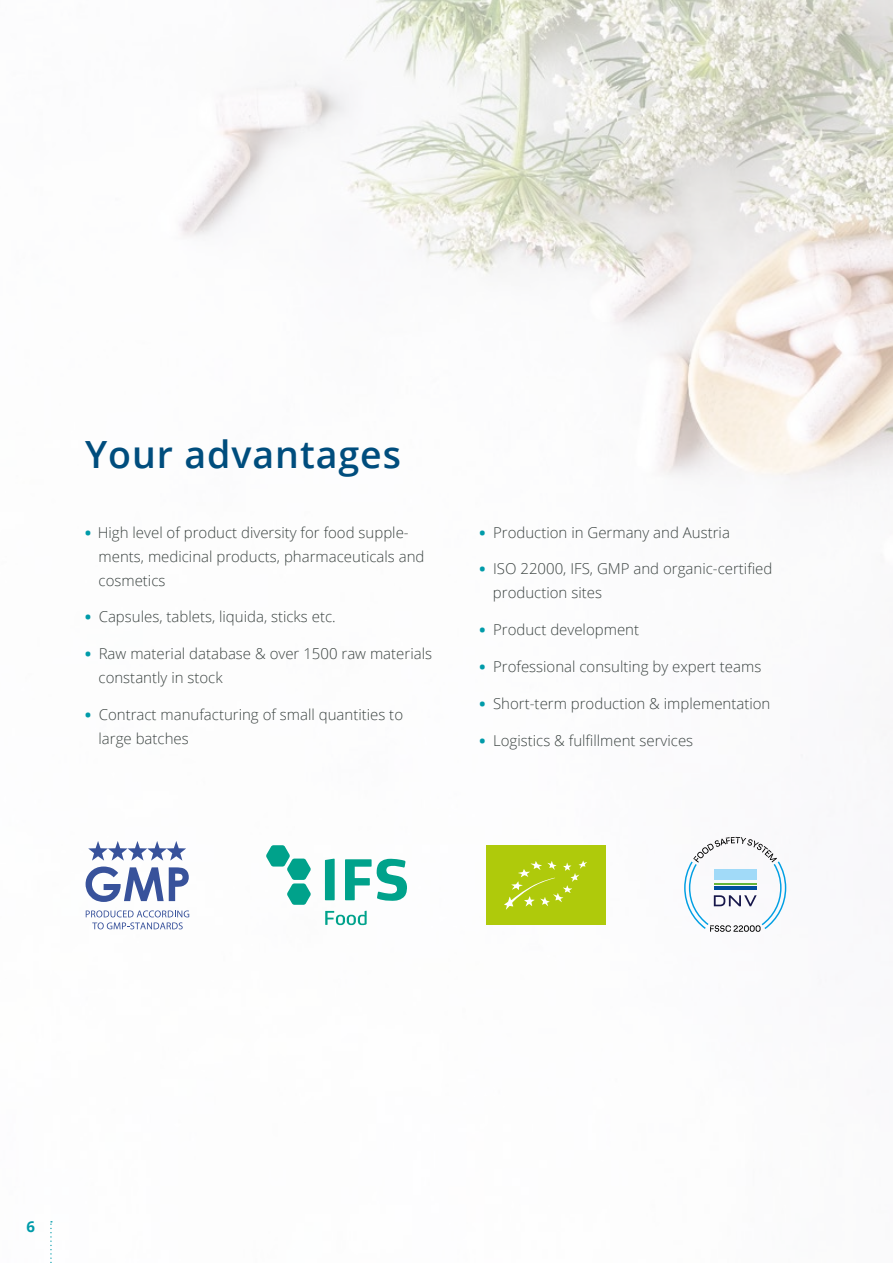
<style>
.page{position:relative;width:893px;height:1263px;background:#fff}
.page>*{position:absolute;margin:0;border:0;box-sizing:border-box;transform-origin:0 0}
.t1{font:600 37.5px "Open Sans";letter-spacing:.025em;color:#004d7d}
.t2{font:300 15px/24px "Open Sans";color:#3d4543}
.t3{font:700 15px "Open Sans";color:#009ba9}
.s1{font-weight:800;font-size:14.1px;color:#009ba9}
</style>
<div class="page">
<img style="left:52px;top:0;width:841px;height:1223px">
<svg style="left:50px;top:1221px;width:2px;height:42px"></svg>
<div style="left:486px;top:845px;width:119px;height:80px;background:#afca0b"></div>
<svg style="left:504px;top:860px;width:83px;height:50px"></svg>
<svg style="left:684px;top:837px;width:102px;height:95px"></svg>
<svg style="left:266px;top:845px;width:45px;height:60px"></svg>
<svg style="left:325px;top:859px;width:10px;height:41px"></svg>
<svg style="left:345px;top:859px;width:62px;height:42px"></svg>
<svg style="left:325px;top:911px;width:42px;height:14px"></svg>
<svg style="left:86px;top:910px;width:103px;height:19px"></svg>
<svg style="left:86px;top:841px;width:103px;height:61px"></svg>
<h1 class="t1" style="left:85px;top:429px;width:317px">Your advantages</h1>
<p class="t2" style="left:99px;top:520px;width:327px;text-indent:-14px"><span class="s1">•</span> High level of product diversity for food supple&shy;ments, medicinal products, pharmaceuticals and cosmetics</p>
<p class="t2" style="left:85px;top:605px;width:252px"><span class="s1">•</span> Capsules, tablets, liquida, sticks etc.</p>
<p class="t2" style="left:99px;top:641px;width:335px;text-indent:-14px"><span class="s1">•</span> Raw material database &amp; over 1500 raw materials constantly in stock</p>
<p class="t2" style="left:99px;top:702px;width:306px;text-indent:-14px"><span class="s1">•</span> Contract manufacturing of small quantities to large batches</p>
<p class="t2" style="left:479px;top:520px;width:252px"><span class="s1">•</span> Production in Germany and Austria</p>
<p class="t2" style="left:493px;top:557px;width:281px;text-indent:-14px"><span class="s1">•</span> ISO 22000, IFS, GMP and organic-certified production sites</p>
<p class="t2" style="left:479px;top:617px;width:161px"><span class="s1">•</span> Product development</p>
<p class="t2" style="left:479px;top:654px;width:283px"><span class="s1">•</span> Professional consulting by expert teams</p>
<p class="t2" style="left:479px;top:691px;width:292px"><span class="s1">•</span> Short-term production &amp; implementation</p>
<p class="t2" style="left:479px;top:728px;width:215px"><span class="s1">•</span> Logistics &amp; fulfillment services</p>
<p class="t3" style="left:26px;top:1215px;width:10px">6</p>
</div>
